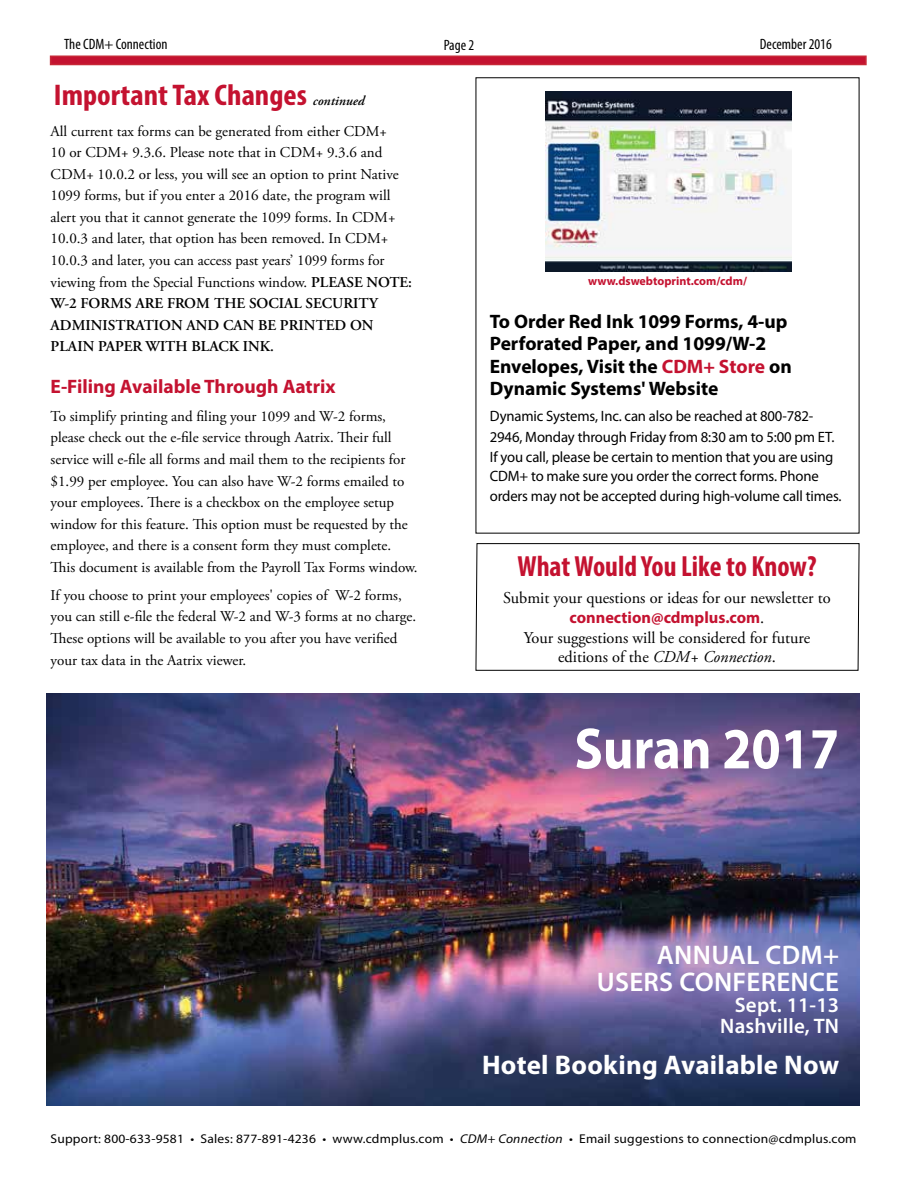
<style>
.page{position:relative;width:918px;height:1188px;background:#fff}
.page>*{position:absolute;margin:0;border:0;box-sizing:border-box;transform-origin:0 0}
.t1{font:700 58.5px "Myriad Pro";color:#fff;scale:.9 1}
.t2{font:700 condensed 30px "Myriad Pro";color:#c41230;scale:1.05 1}
.t3{font:700 condensed 29.25px "Myriad Pro";color:#c41230}
.t4{font:600 27px/27px "Myriad Pro";letter-spacing:.01em;color:#fff;text-align:right}
.t5{font:700 27px "Myriad Pro";letter-spacing:.01em;color:#fff}
.t6{font:600 21px/21px "Myriad Pro";letter-spacing:.01em;color:#fff;text-align:right}
.t7{font:700 19.5px/22.5px "Myriad Pro";color:#000}
.t8{font:700 19.5px "Myriad Pro";color:#c41230}
.t9{font:16.5px/19.8px "Adobe Garamond Pro";color:#000;text-align:center}
.t10{font:700 16.5px "Myriad Pro";color:#c41230}
.t11{font:15px/21.6px "Adobe Garamond Pro";color:#000}
.t12{font:15px/19.5px "Myriad Pro";letter-spacing:-.01em;color:#000}
.t13{font:condensed 15px "Myriad Pro";color:#000}
.t14{font:italic 600 13.5px "Adobe Garamond Pro";color:#000}
.t15{font:12.75px "Myriad Pro";letter-spacing:.015em;color:#000;scale:1.06 1}
.t16{font:700 12px "Myriad Pro";color:#c41230}
.s1{font-weight:600}
.s2{color:#c41230}
.s3{font-family:"Adobe Garamond Pro";font-weight:400;color:#000}
.s4{font-style:italic}
</style>
<div class="page">
<div style="left:50px;top:56px;width:817px;height:9px;background:#c41230;border:2px solid #c72837"></div>
<img style="left:46px;top:693px;width:813px;height:413px">
<svg style="left:475px;top:543px;width:385px;height:128px"></svg>
<img style="left:545px;top:92px;width:247px;height:179px">
<p class="t13" style="left:64px;top:35px;width:105px">The CDM+ Connection</p>
<p class="t13" style="left:444px;top:35px;width:32px">Page 2</p>
<p class="t13" style="left:760px;top:35px;width:74px">December 2016</p>
<h2 class="t2" style="left:54px;top:76px;width:242px">Important Tax Changes</h2>
<p class="t14" style="left:313px;top:93px;width:53px">continued</p>
<p class="t11" style="left:51px;top:121px;width:363px">All current tax forms can be generated from either CDM+<br>10 or CDM+ 9.3.6. Please note that in CDM+ 9.3.6 and CDM+ 10.0.2 or less, you will see an option to print Native 1099 forms, but if you enter a 2016 date, the program will alert you that it cannot generate the 1099 forms. In CDM+ 10.0.3 and later, that option has been removed. In CDM+ 10.0.3 and later, you can access past years’ 1099 forms for viewing from the Special Functions window. <span class="s1">PLEASE NOTE:<br>W-2 FORMS ARE FROM THE SOCIAL SECURITY ADMINISTRATION AND CAN BE PRINTED ON PLAIN PAPER WITH BLACK INK.</span></p>
<h3 class="t8" style="left:51px;top:374px;width:287px">E-Filing Available Through Aatrix</h3>
<p class="t11" style="left:51px;top:406px;width:369px">To simplify printing and filing your 1099 and W-2 forms, please check out the e-file service through Aatrix. Their full service will e-file all forms and mail them to the recipients for $1.99 per employee. You can also have W-2 forms emailed to your employees. There is a checkbox on the employee setup window for this feature. This option must be requested by the employee, and there is a consent form they must complete.<br>This document is available from the Payroll Tax Forms window.</p>
<p class="t11" style="left:51px;top:585px;width:367px">If you choose to print your employees' copies of W-2 forms, you can still e-file the federal W-2 and W-3 forms at no charge.<br>These options will be available to you after you have verified your tax data in the Aatrix viewer.</p>
<p class="t16" style="left:588px;top:273px;width:161px">www.dswebtoprint.com/cdm/</p>
<h3 class="t7" style="left:490px;top:309px;width:304px">To Order Red Ink 1099 Forms, 4-up<br>Perforated Paper, and 1099/W-2<br>Envelopes, Visit the <span class="s2">CDM+ Store</span> on<br>Dynamic Systems' Website</h3>
<p class="t12" style="left:490px;top:406px;width:346px;line-height:21px">Dynamic Systems, Inc. can also be reached at 800-782-<br>2946, Monday through Friday from 8:30 am to 5:00 pm ET.</p>
<p class="t12" style="left:490px;top:447px;width:353px">If you call, please be certain to mention that you are using<br>CDM+ to make sure you order the correct forms. Phone orders may not be accepted during high-volume call times.</p>
<h3 class="t3" style="left:517px;top:548px;width:301px">What Would You Like to Know?</h3>
<p class="t9" style="left:503px;top:588px;width:329px">Submit your questions or ideas for our newsletter to</p>
<p class="t10" style="left:570px;top:606px;width:196px">connection@cdmplus.com<span class="s3">.</span></p>
<p class="t9" style="left:524px;top:628px;width:288px">Your suggestions will be considered for future editions of the <span class="s4">CDM+ Connection</span>.</p>
<h1 class="t1" style="left:574px;top:711px;width:296px">Suran 2017</h1>
<h3 class="t4" style="left:597px;top:941px;width:244px">ANNUAL CDM+<br>USERS CONFERENCE</h3>
<h3 class="t6" style="left:720px;top:994px;width:120px">Sept. 11-13<br>Nashville, TN</h3>
<h3 class="t5" style="left:482px;top:1048px;width:359px">Hotel Booking Available Now</h3>
<p class="t15" style="left:51px;top:1131px;width:762px">Support: 800-633-9581 • Sales: 877-891-4236 • www.cdmplus.com • <span class="s4">CDM+ Connection</span> • Email suggestions to connection@cdmplus.com</p>
</div>
